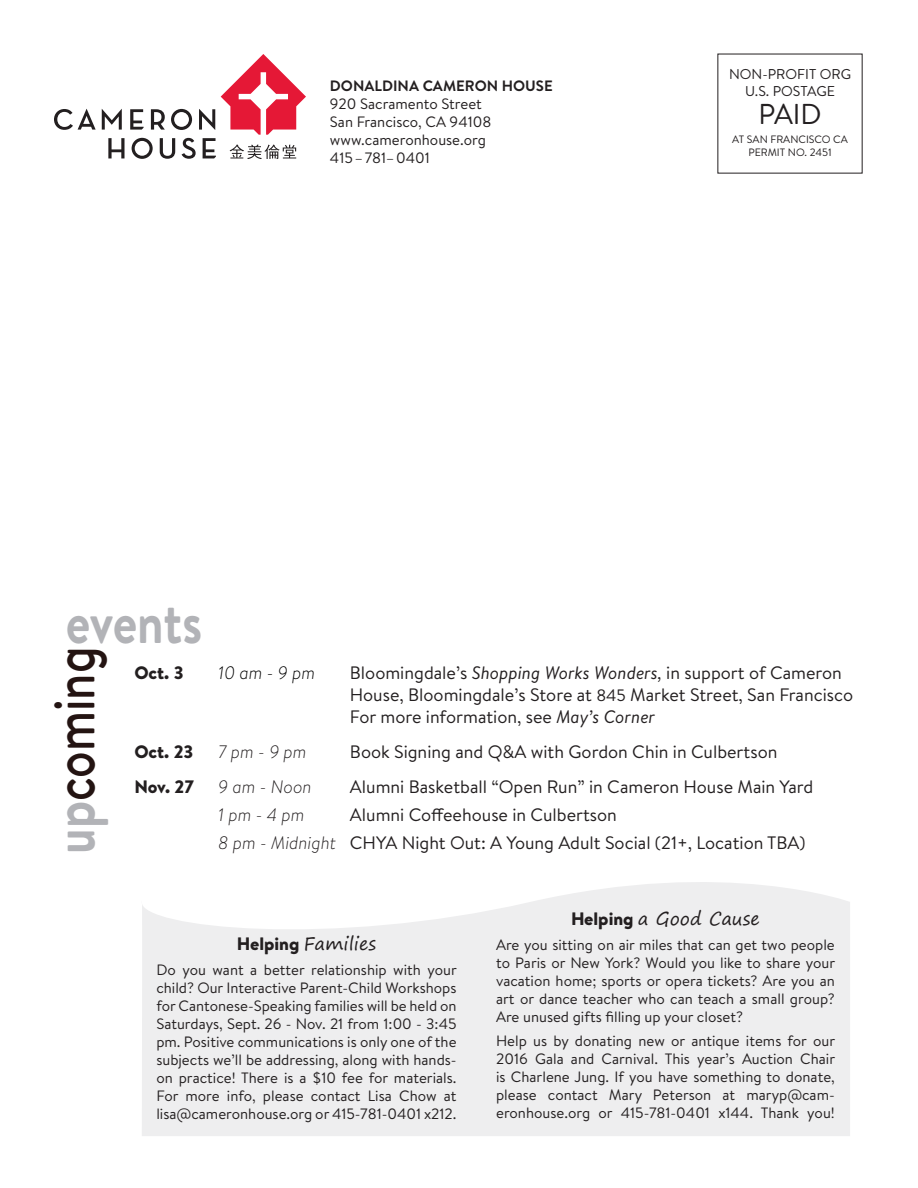
<style>
.page{position:relative;width:918px;height:1188px;background:#fff}
.page>*{position:absolute;margin:0;border:0;box-sizing:border-box;transform-origin:0 0}
.t1{font:500 57.6px "Brandon Text";color:#241412;scale:.83 1}
.t2{font:700 57.6px "Brandon Text";letter-spacing:-.005em;color:#b2b3b7;scale:.83 1}
.t3{font:28.65px "Brandon Text";color:#231f20}
.t4{font:18px/21.6px "Brandon Text";color:#231f20}
.t5{font:italic 300 18px/35.1px "Brandon Text";color:#231f20}
.t6{font:18px "Segoe Print";color:#231f20}
.t7{font:900 18px/35.1px "Brandon Text";letter-spacing:-.005em;color:#231f20}
.t8{font:italic 300 18px "Brandon Text";color:#000}
.t9{font:15px/18px "Brandon Text";color:#231f20;text-align:justify}
.t10{font:700 15px "Brandon Text";color:#231f20}
.t11{font:14.25px/17.1px "Brandon Text";color:#231f20;text-align:center}
.t12{font:10.65px/12.8px "Brandon Text";color:#231f20;text-align:center}
.s1{font-weight:700;color:#b2b3b7}
.s2{font-style:italic}
.s3{font-size:16.5px}
.s4{color:#fff}
.s5{font-family:"Brandon Text";font-weight:900}
</style>
<div class="page">
<svg style="left:142px;top:882px;width:708px;height:254px;fill:#eeeeef"></svg>
<svg style="left:54px;top:109px;width:42px;height:21px"></svg>
<svg style="left:102px;top:54px;width:204px;height:105px"></svg>
<p class="t10" style="left:330px;top:76px;width:224px">DONALDINA CAMERON HOUSE</p>
<p class="t9" style="left:330px;top:95px;width:163px;text-align:left">920 Sacramento Street<br>San Francisco, CA 94108 www.cameronhouse.org<br>415–781–0401</p>
<p class="t11" style="left:729px;top:65px;width:124px">NON-PROFIT ORG<br>U.S. POSTAGE</p>
<h2 class="t3" style="left:758px;top:94px;width:65px">PAID</h2>
<p class="t12" style="left:732px;top:132px;width:117px">AT SAN FRANCISCO CA<br>PERMIT NO. 2451</p>
<h1 class="t2" style="left:66px;top:583px;width:166px">events</h1>
<h1 class="t1" style="left:35px;top:854px;width:251px;rotate:-90deg"><span class="s1">up</span>coming</h1>
<p class="t7" style="left:134px;top:655px;width:51px">Oct. 3</p>
<p class="t7" style="left:134px;top:734px;width:61px">Oct. 23<br>Nov. 27</p>
<p class="t8" style="left:218px;top:661px;width:99px">10 am - 9 pm</p>
<p class="t5" style="left:218px;top:733px;width:95px">7 pm - 9 pm<br>9 am - Noon</p>
<p class="t5" style="left:218px;top:800px;width:119px;line-height:28.3px">1 pm - 4 pm<br>8 pm - Midnight</p>
<p class="t4" style="left:350px;top:662px;width:505px">Bloomingdale’s <span class="s2">Shopping Works Wonders,</span> in support of Cameron<br>House, Bloomingdale’s Store at <span class="s3">845</span> Market Street, San Francisco<br>For more information, see <span class="s2">May’s Corner</span></p>
<p class="t4" style="left:350px;top:733px;width:465px;line-height:35.1px">Book Signing and Q&amp;A with Gordon Chin in Culbertson<br>Alumni Basketball “Open Run” in Cameron House Main Yard</p>
<p class="t4" style="left:350px;top:803px;width:296px">Alumni Coffeehouse in Culbertson<span class="s4">abc</span></p>
<p class="t4" style="left:350px;top:832px;width:457px">CHYA Night Out: A Young Adult Social (21+, Location TBA)</p>
<p class="t6" style="left:237px;top:927px;width:141px"><span class="s5">Helping</span> Families</p>
<p class="t9" style="left:156px;top:960px;width:302px">Do you want a better relationship with your child? Our Interactive Parent-Child Workshops for Cantonese-Speaking families will be held on Saturdays, Sept. 26 - Nov. 21 from 1:00 - 3:45 pm. Positive communications is only one of the subjects we’ll be addressing, along with hands&shy;on practice! There is a $10 fee for materials.<br>For more info, please contact Lisa Chow at lisa@cameronhouse.org or 415-781-0401 x212.</p>
<p class="t6" style="left:571px;top:902px;width:190px"><span class="s5">Helping</span> a Good Cause</p>
<p class="t9" style="left:496px;top:935px;width:341px">Are you sitting on air miles that can get two people to Paris or New York? Would you like to share your vacation home; sports or opera tickets? Are you an art or dance teacher who can teach a small group?<br>Are unused gifts filling up your closet?</p>
<p class="t9" style="left:496px;top:1032px;width:341px">Help us by donating new or antique items for our 2016 Gala and Carnival. This year’s Auction Chair is Charlene Jung. If you have something to donate, please contact Mary Peterson at maryp@cam&shy;eronhouse.org or 415-781-0401 x144. Thank you!</p>
</div>
